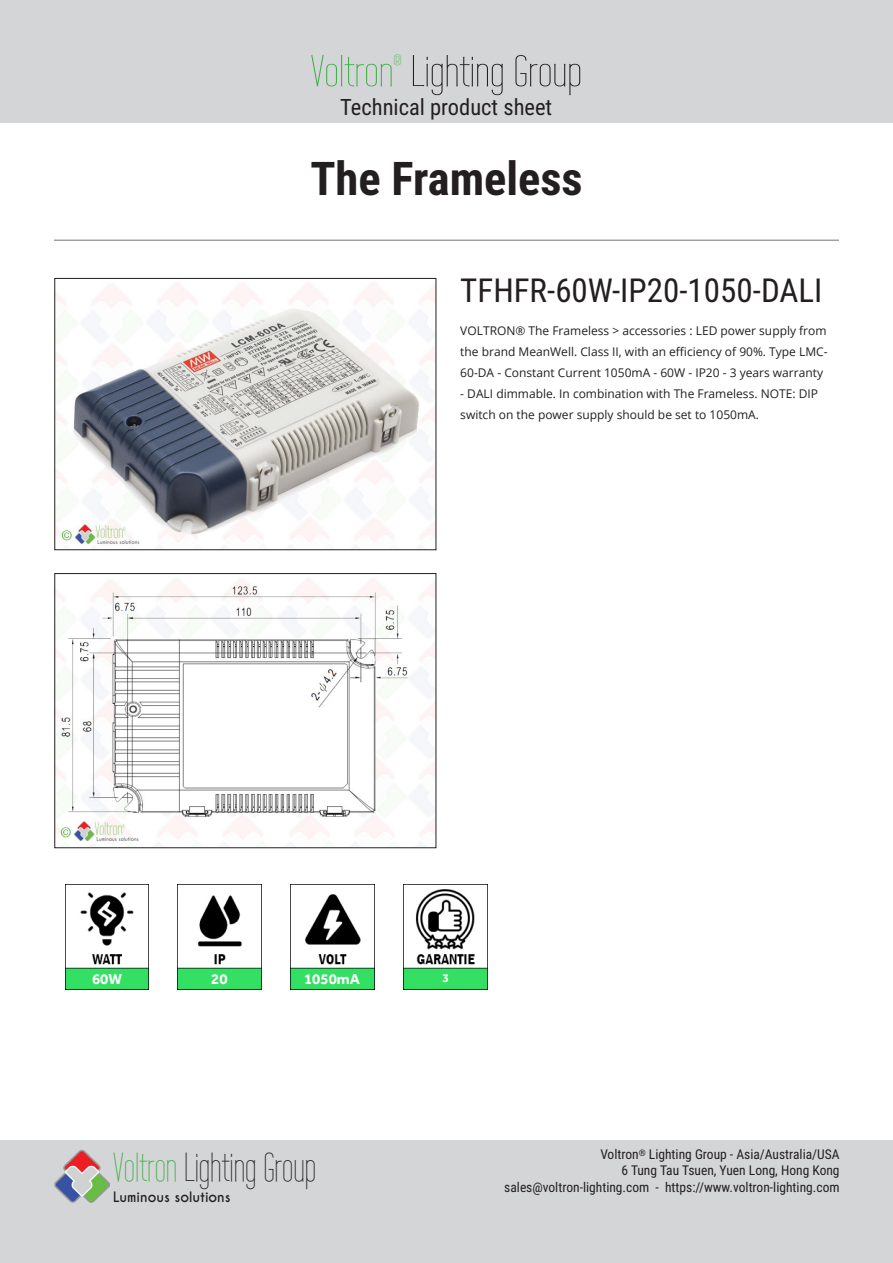
<style>
.page{position:relative;width:893px;height:1263px;background:#fff}
.page>*{position:absolute;margin:0;border:0;box-sizing:border-box;transform-origin:0 0}
.t1{font:700 46.5px "Roboto Condensed";color:#231f20}
.t2{font:43.5px "Wire One";color:#231f20;scale:1.2 1}
.t3{font:40.5px "Wire One";color:#231f20}
.t4{font:33px "Roboto Condensed";color:#231f20}
.t5{font:22.5px "Roboto Condensed";color:#231f20}
.t6{font:700 15px "Effra";color:#fff}
.t7{font:15px "Wire One";color:#40ae49;scale:1.2 1}
.t8{font:13.5px/16.5px "Roboto Condensed";color:#231f20;text-align:right}
.t9{font:700 13.5px "Caviar Dreams";color:#231f20}
.t10{font:12px/21px "Open Sans";color:#231f20;text-align:justify}
.t11{font:700 12px "Effra";color:#fff}
.s1{color:#40ae49}
</style>
<div class="page">
<div style="left:0;top:1141px;width:893px;height:122px;background:#d4d5d7"></div>
<img style="left:55px;top:1150px;width:54px;height:53px">
<div style="left:0;top:0;width:893px;height:122px;background:#d4d5d7"></div>
<hr style="left:54px;top:239px;width:785px;height:2px;background:#a0a1a5">
<img style="left:56px;top:283px;width:378px;height:265px">
<div style="left:54px;top:278px;width:382px;height:272px;border:1px solid #231f20"></div>
<img style="left:65px;top:884px;width:84px;height:105px">
<img style="left:291px;top:884px;width:83px;height:105px">
<img style="left:178px;top:884px;width:83px;height:105px">
<img style="left:56px;top:579px;width:378px;height:267px">
<div style="left:54px;top:573px;width:382px;height:275px;border:1px solid #231f20"></div>
<img style="left:404px;top:889px;width:83px;height:100px">
<p class="t7" style="left:394px;top:52px;width:8px">®</p>
<h3 class="t5" style="left:340px;top:91px;width:213px">Technical product sheet</h3>
<h2 class="t2" style="left:311px;top:47px;width:228px"><span class="s1">Voltron</span> Lighting Group</h2>
<h1 class="t1" style="left:310px;top:146px;width:274px">The Frameless</h1>
<h3 class="t4" style="left:460px;top:268px;width:364px">TFHFR-60W-IP20-1050-DALI</h3>
<p class="t10" style="left:460px;top:320px;width:369px">VOLTRON® The Frameless &gt; accessories : LED power supply from the brand MeanWell. Class II, with an efficiency of 90%. Type LMC-60-DA - Constant Current 1050mA - 60W - IP20 - 3 years warranty</p>
<p class="t10" style="left:460px;top:383px;width:359px">- DALI dimmable. In combination with The Frameless. NOTE: DIP switch on the power supply should be set to 1050mA.</p>
<p class="t6" style="left:92px;top:969px;width:31px">60W</p>
<p class="t6" style="left:211px;top:969px;width:18px">20</p>
<p class="t6" style="left:304px;top:969px;width:57px">1050mA</p>
<p class="t11" style="left:442px;top:971px;width:8px">3</p>
<h3 class="t3" style="left:113px;top:1145px;width:204px"><span class="s1">Voltron</span> Lighting Group</h3>
<p class="t9" style="left:113px;top:1189px;width:119px">Luminous solutions</p>
<p class="t8" style="left:504px;top:1145px;width:337px">Voltron<sup>®</sup> Lighting Group - Asia/Australia/USA<br>6 Tung Tau Tsuen, Yuen Long, Hong Kong sales@voltron-lighting.com - https://www.voltron-lighting.com</p>
</div>
